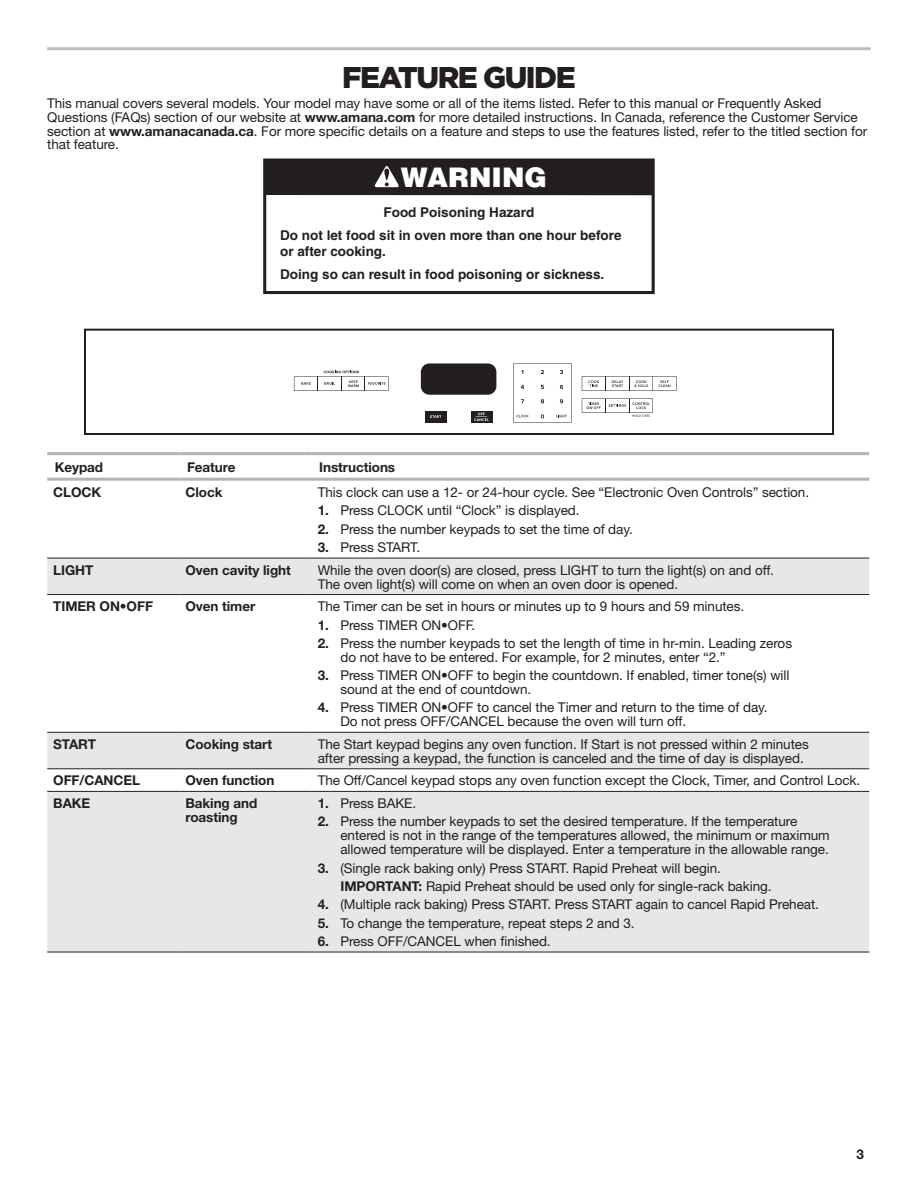
<style>
.page{position:relative;width:918px;height:1188px;background:#fff}
.page>*{position:absolute;margin:0;border:0;box-sizing:border-box;transform-origin:0 0}
.Heading_1_Cook{font:900 30px "Gotham";letter-spacing:-.05em;color:#231f20}
.t1{font:900 27px "Helvetica";color:#fff}
.Body{font:13.5px/13.8px "Helvetica Neue";letter-spacing:-.005em;color:#231f20}
.Body_Bold{font:700 13.5px/13.8px "Helvetica Neue";letter-spacing:-.005em;color:#231f20}
.t2{font:700 13.5px/23.2px "Helvetica";color:#231f20}
.Body_Indent{font:13.5px "Helvetica Neue";letter-spacing:-.005em;color:#231f20}
.s1{font-weight:700}
</style>
<div class="page">
<hr style="left:47px;top:47px;width:824px;height:3px;background:#bcbdc0">
<div style="left:263px;top:159px;width:392px;height:135px;border:3px solid #231f20"></div>
<div style="left:265px;top:159px;width:388px;height:36px;background:#231f20"></div>
<svg style="left:374px;top:166px;width:25px;height:21px"></svg>
<svg style="left:84px;top:328px;width:750px;height:107px"></svg>
<div style="left:425px;top:411px;width:21px;height:11px;background:#231f20"></div>
<svg style="left:294px;top:371px;width:95px;height:20px"></svg>
<svg style="left:430px;top:415px;width:11px;height:3px"></svg>
<div style="left:471px;top:411px;width:21px;height:11px;background:#231f20"></div>
<div style="left:421px;top:363px;width:75px;height:32px;background:#231f20;border-radius:9px"></div>
<svg style="left:582px;top:398px;width:71px;height:19px"></svg>
<svg style="left:474px;top:413px;width:15px;height:8px"></svg>
<svg style="left:513px;top:363px;width:59px;height:60px"></svg>
<svg style="left:582px;top:376px;width:94px;height:15px"></svg>
<svg style="left:47px;top:559px;width:822px;height:393px;fill:#e6e7e9"></svg>
<hr style="left:47px;top:558px;width:133px;height:1px;background:#231f20">
<hr style="left:180px;top:558px;width:132px;height:1px;background:#231f20">
<hr style="left:312px;top:558px;width:557px;height:1px;background:#231f20">
<hr style="left:47px;top:594px;width:133px;height:1px;background:#231f20">
<hr style="left:180px;top:594px;width:132px;height:1px;background:#231f20">
<hr style="left:312px;top:594px;width:557px;height:1px;background:#231f20">
<hr style="left:47px;top:732px;width:133px;height:1px;background:#231f20">
<hr style="left:180px;top:732px;width:132px;height:1px;background:#231f20">
<hr style="left:312px;top:732px;width:557px;height:1px;background:#231f20">
<hr style="left:47px;top:768px;width:133px;height:1px;background:#231f20">
<hr style="left:180px;top:768px;width:132px;height:1px;background:#231f20">
<hr style="left:312px;top:768px;width:557px;height:1px;background:#231f20">
<hr style="left:47px;top:791px;width:133px;height:1px;background:#231f20">
<hr style="left:180px;top:791px;width:132px;height:1px;background:#231f20">
<hr style="left:312px;top:791px;width:557px;height:1px;background:#231f20">
<hr style="left:47px;top:952px;width:133px;height:1px;background:#231f20">
<hr style="left:180px;top:952px;width:132px;height:1px;background:#231f20">
<hr style="left:312px;top:952px;width:557px;height:1px;background:#231f20">
<hr style="left:47px;top:452px;width:133px;height:3px;background:#b2b3b7">
<hr style="left:180px;top:452px;width:132px;height:3px;background:#b2b3b7">
<hr style="left:312px;top:452px;width:557px;height:3px;background:#b2b3b7">
<hr style="left:47px;top:478px;width:133px;height:3px;background:#b2b3b7">
<hr style="left:180px;top:478px;width:132px;height:3px;background:#b2b3b7">
<hr style="left:312px;top:478px;width:557px;height:3px;background:#b2b3b7">
<h1 class="Heading_1_Cook" style="left:342px;top:60px;width:235px">FEATURE GUIDE</h1>
<p class="Body" style="left:47px;top:96px;width:822px">This manual covers several models. Your model may have some or all of the items listed. Refer to this manual or Frequently Asked Questions (FAQs) section of our website at <span class="s1">www.amana.com</span> for more detailed instructions. In Canada, reference the Customer Service section at <span class="s1">www.amanacanada.ca</span>. For more specific details on a feature and steps to use the features listed, refer to the titled section for that feature.</p>
<p class="t1" style="left:401px;top:160px;width:148px">WARNING</p>
<p class="t2" style="left:280px;top:200px;width:343px;text-indent:103px">Food Poisoning Hazard<br>Do not let food sit in oven more than one hour before</p>
<p class="t2" style="left:280px;top:239px;width:326px">or after cooking.<br>Doing so can result in food poisoning or sickness.</p>
<p class="Body_Bold" style="left:55px;top:460px;width:50px">Keypad</p>
<p class="Body_Bold" style="left:187px;top:460px;width:50px">Feature</p>
<p class="Body_Bold" style="left:319px;top:460px;width:77px">Instructions</p>
<p class="Body_Bold" style="left:53px;top:485px;width:49px">CLOCK</p>
<p class="Body_Bold" style="left:186px;top:485px;width:38px">Clock</p>
<p class="Body" style="left:318px;top:485px;width:493px">This clock can use a 12- or 24-hour cycle. See “Electronic Oven Controls” section.</p>
<p class="Body" style="left:318px;top:503px;width:263px"><span class="s1">1.</span> Press CLOCK until “Clock” is displayed.</p>
<p class="Body" style="left:318px;top:522px;width:317px"><span class="s1">2.</span> Press the number keypads to set the time of day.</p>
<p class="Body" style="left:318px;top:540px;width:104px"><span class="s1">3.</span> Press START.</p>
<p class="Body_Bold" style="left:53px;top:563px;width:42px">LIGHT</p>
<p class="Body_Bold" style="left:186px;top:563px;width:107px">Oven cavity light</p>
<p class="Body" style="left:318px;top:563px;width:458px">While the oven door(s) are closed, press LIGHT to turn the light(s) on and off.<br>The oven light(s) will come on when an oven door is opened.</p>
<p class="Body_Bold" style="left:53px;top:599px;width:101px">TIMER ON•OFF</p>
<p class="Body_Bold" style="left:186px;top:599px;width:71px">Oven timer</p>
<p class="Body" style="left:318px;top:599px;width:428px">The Timer can be set in hours or minutes up to 9 hours and 59 minutes.</p>
<p class="Body" style="left:318px;top:618px;width:159px"><span class="s1">1.</span> Press TIMER ON•OFF.</p>
<p class="Body" style="left:340px;top:636px;width:453px;text-indent:-23px"><span class="s1">2.</span> Press the number keypads to set the length of time in hr-min. Leading zeros do not have to be entered. For example, for 2 minutes, enter “2.”</p>
<p class="Body" style="left:340px;top:668px;width:450px;text-indent:-23px"><span class="s1">3.</span> Press TIMER ON•OFF to begin the countdown. If enabled, timer tone(s) will sound at the end of countdown.</p>
<p class="Body" style="left:340px;top:701px;width:429px;text-indent:-23px"><span class="s1">4.</span> Press TIMER ON•OFF to cancel the Timer and return to the time of day.<br>Do not press OFF/CANCEL because the oven will turn off.</p>
<p class="Body_Bold" style="left:53px;top:737px;width:44px">START</p>
<p class="Body_Bold" style="left:186px;top:737px;width:88px">Cooking start</p>
<p class="Body" style="left:318px;top:737px;width:493px">The Start keypad begins any oven function. If Start is not pressed within 2 minutes after pressing a keypad, the function is canceled and the time of day is displayed.</p>
<p class="Body_Bold" style="left:53px;top:773px;width:88px">OFF/CANCEL</p>
<p class="Body_Bold" style="left:186px;top:773px;width:90px">Oven function</p>
<p class="Body" style="left:318px;top:774px;width:544px">The Off/Cancel keypad stops any oven function except the Clock, Timer, and Control Lock.</p>
<p class="Body_Bold" style="left:53px;top:796px;width:39px">BAKE</p>
<p class="Body_Bold" style="left:186px;top:796px;width:73px">Baking and roasting</p>
<p class="Body" style="left:318px;top:796px;width:100px"><span class="s1">1.</span> Press BAKE.</p>
<p class="Body" style="left:340px;top:815px;width:491px;text-indent:-23px"><span class="s1">2.</span> Press the number keypads to set the desired temperature. If the temperature entered is not in the range of the temperatures allowed, the minimum or maximum allowed temperature will be displayed. Enter a temperature in the allowable range.</p>
<p class="Body" style="left:318px;top:861px;width:405px"><span class="s1">3.</span> (Single rack baking only) Press START. Rapid Preheat will begin.</p>
<p class="Body_Indent" style="left:340px;top:878px;width:433px"><span class="s1">IMPORTANT:</span> Rapid Preheat should be used only for single-rack baking.</p>
<p class="Body" style="left:318px;top:897px;width:503px"><span class="s1">4.</span> (Multiple rack baking) Press START. Press START again to cancel Rapid Preheat.</p>
<p class="Body" style="left:318px;top:916px;width:318px"><span class="s1">5.</span> To change the temperature, repeat steps 2 and 3.</p>
<p class="Body" style="left:318px;top:934px;width:234px"><span class="s1">6.</span> Press OFF/CANCEL when finished.</p>
<p class="Body_Bold" style="left:856px;top:1147px;width:9px">3</p>
</div>
